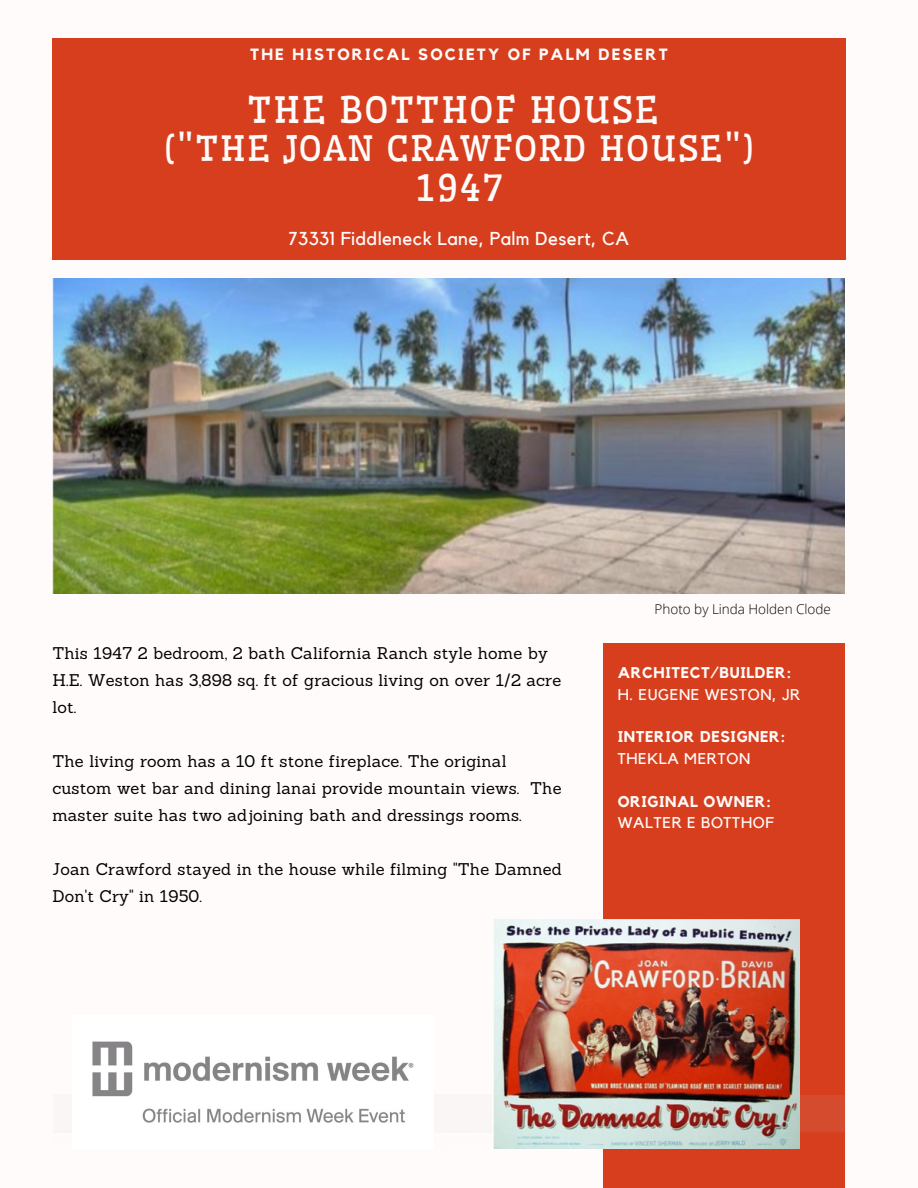
<style>
.page{position:relative;width:918px;height:1188px;background:#fffbfa}
.page>*{position:absolute;margin:0;border:0;box-sizing:border-box;transform-origin:0 0}
.t1{font:36.15px "Wellfleet";letter-spacing:.04em;color:#fffbfa}
.t2{font:34.65px "Wellfleet";letter-spacing:.04em;color:#fffbfa}
.t3{font:18.6px "Kollektif";letter-spacing:.02em;color:#fffbfa}
.t4{font:16.5px/27px "Sanchez";letter-spacing:.01em;color:#000}
.t5{font:700 16.2px "Kollektif";letter-spacing:.13em;color:#fffbfa}
.t6{font:700 15.6px "Kollektif";letter-spacing:.04em;color:#fffbfa}
.t7{font:15.6px "Kollektif";letter-spacing:.04em;color:#fffbfa}
.t8{font:300 13.5px "Open Sans";color:#000}
</style>
<div class="page">
<div style="left:604px;top:644px;width:241px;height:544px;background:#d63e1e"></div>
<img style="left:53px;top:278px;width:792px;height:854px">
<div style="left:52px;top:38px;width:794px;height:222px;background:#d63e1e"></div>
<img style="left:52px;top:278px;width:792px;height:315px">
<img style="left:491px;top:920px;width:309px;height:228px">
<img style="left:73px;top:1015px;width:361px;height:117px">
<p class="t5" style="left:250px;top:47px;width:419px">THE HISTORICAL SOCIETY OF PALM DESERT</p>
<p class="t1" style="left:248px;top:88px;width:412px">THE BOTTHOF HOUSE</p>
<p class="t2" style="left:164px;top:127px;width:592px">("THE JOAN CRAWFORD HOUSE")</p>
<p class="t1" style="left:415px;top:165px;width:90px">1947</p>
<p class="t3" style="left:289px;top:230px;width:342px">73331 Fiddleneck Lane, Palm Desert, CA</p>
<p class="t4" style="left:52px;top:639px;width:510px">This 1947 2 bedroom, 2 bath California Ranch style home by<br>H.E. Weston has 3,898 sq. ft of gracious living on over 1/2 acre lot.</p>
<p class="t4" style="left:52px;top:747px;width:511px">The living room has a 10 ft stone fireplace. The original custom wet bar and dining lanai provide mountain views. The master suite has two adjoining bath and dressings rooms.</p>
<p class="t4" style="left:52px;top:855px;width:511px">Joan Crawford stayed in the house while filming "The Damned<br>Don't Cry" in 1950.</p>
<p class="t8" style="left:655px;top:600px;width:178px">Photo by Linda Holden Clode</p>
<p class="t6" style="left:618px;top:666px;width:175px">ARCHITECT/BUILDER:</p>
<p class="t7" style="left:618px;top:687px;width:184px">H. EUGENE WESTON, JR</p>
<p class="t6" style="left:618px;top:730px;width:169px">INTERIOR DESIGNER:</p>
<p class="t7" style="left:618px;top:751px;width:134px">THEKLA MERTON</p>
<p class="t6" style="left:618px;top:794px;width:155px">ORIGINAL OWNER:</p>
<p class="t7" style="left:618px;top:815px;width:158px">WALTER E BOTTHOF</p>
</div>
